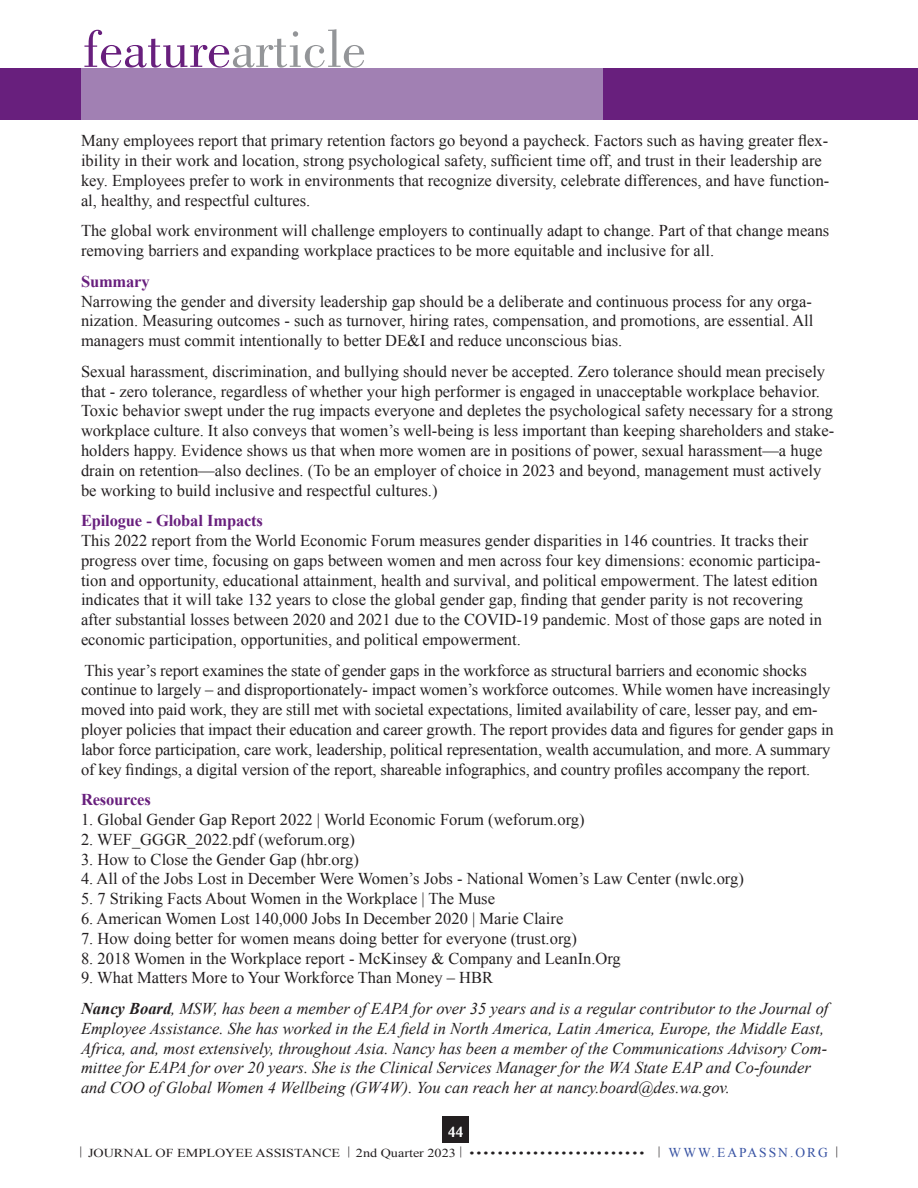
<style>
.page{position:relative;width:918px;height:1188px;background:#fff}
.page>*{position:absolute;margin:0;border:0;box-sizing:border-box;transform-origin:0 0}
.t1{font:54px "Bodoni";color:#681f7d}
.t2{font:16.5px/19.8px "Times New Roman";color:#231f20}
.t3{font:italic 16.5px/19.8px "Times New Roman";color:#231f20}
.t4{font:700 16.5px "Times New Roman";letter-spacing:-.01em;color:#681f7d}
.t5{font:700 15px "Aldine 721 BT";color:#fff}
.t6{font:12.15px "Times New Roman";color:#231f20;scale:1.17 1}
.s1{color:#939598}
.s2{font-style:normal}
.s3{font-weight:700}
.s4{font-size:13.5px;color:#3853a3}
</style>
<div class="page">
<div style="left:442px;top:1116px;width:27px;height:27px;background:#231f20"></div>
<div style="left:0;top:68px;width:918px;height:51px;background:#681f7d"></div>
<div style="left:81px;top:68px;width:522px;height:51px;background:#a180b3"></div>
<h1 class="t1" style="left:84px;top:19px;width:283px">feature<span class="s1">article</span></h1>
<p class="t2" style="left:81px;top:131px;width:750px">Many employees report that primary retention factors go beyond a paycheck. Factors such as having greater flex&shy;ibility in their work and location, strong psychological safety, sufficient time off, and trust in their leadership are key. Employees prefer to work in environments that recognize diversity, celebrate differences, and have function&shy;al, healthy, and respectful cultures.</p>
<p class="t2" style="left:81px;top:221px;width:750px">The global work environment will challenge employers to continually adapt to change. Part of that change means removing barriers and expanding workplace practices to be more equitable and inclusive for all.</p>
<p class="t4" style="left:81px;top:270px;width:70px">Summary</p>
<p class="t2" style="left:81px;top:291px;width:734px;text-align:justify">Narrowing the gender and diversity leadership gap should be a deliberate and continuous process for any orga&shy;nization. Measuring outcomes - such as turnover, hiring rates, compensation, and promotions, are essential. All managers must commit intentionally to better DE&amp;I and reduce unconscious bias.</p>
<p class="t2" style="left:81px;top:361px;width:755px">Sexual harassment, discrimination, and bullying should never be accepted. Zero tolerance should mean precisely that - zero tolerance, regardless of whether your high performer is engaged in unacceptable workplace behavior.<br>Toxic behavior swept under the rug impacts everyone and depletes the psychological safety necessary for a strong workplace culture. It also conveys that women’s well-being is less important than keeping shareholders and stake&shy;holders happy. Evidence shows us that when more women are in positions of power, sexual harassment—a huge drain on retention—also declines. (To be an employer of choice in 2023 and beyond, management must actively be working to build inclusive and respectful cultures.)</p>
<p class="t4" style="left:81px;top:509px;width:184px">Epilogue - Global Impacts</p>
<p class="t2" style="left:81px;top:530px;width:743px">This 2022 report from the World Economic Forum measures gender disparities in 146 countries. It tracks their progress over time, focusing on gaps between women and men across four key dimensions: economic participa&shy;tion and opportunity, educational attainment, health and survival, and political empowerment. The latest edition indicates that it will take 132 years to close the global gender gap, finding that gender parity is not recovering after substantial losses between 2020 and 2021 due to the COVID-19 pandemic. Most of those gaps are noted in economic participation, opportunities, and political empowerment.</p>
<p class="t2" style="left:81px;top:660px;width:754px">This year’s report examines the state of gender gaps in the workforce as structural barriers and economic shocks continue to largely – and disproportionately- impact women’s workforce outcomes. While women have increasingly moved into paid work, they are still met with societal expectations, limited availability of care, lesser pay, and em&shy;ployer policies that impact their education and career growth. The report provides data and figures for gender gaps in labor force participation, care work, leadership, political representation, wealth accumulation, and more. A summary of key findings, a digital version of the report, shareable infographics, and country profiles accompany the report.</p>
<p class="t4" style="left:81px;top:788px;width:71px">Resources</p>
<p class="t2" style="left:81px;top:809px;width:505px">1. Global Gender Gap Report 2022 | World Economic Forum (weforum.org)</p>
<p class="t2" style="left:81px;top:829px;width:275px">2. WEF_GGGR_2022.pdf (weforum.org)</p>
<p class="t2" style="left:81px;top:849px;width:279px">3. How to Close the Gender Gap (hbr.org)</p>
<p class="t2" style="left:81px;top:869px;width:664px">4. All of the Jobs Lost in December Were Women’s Jobs - National Women’s Law Center (nwlc.org)</p>
<p class="t2" style="left:81px;top:889px;width:416px">5. 7 Striking Facts About Women in the Workplace | The Muse</p>
<p class="t2" style="left:81px;top:908px;width:484px">6. American Women Lost 140,000 Jobs In December 2020 | Marie Claire</p>
<p class="t2" style="left:81px;top:928px;width:497px">7. How doing better for women means doing better for everyone (trust.org)</p>
<p class="t2" style="left:81px;top:948px;width:541px">8. 2018 Women in the Workplace report - McKinsey &amp; Company and LeanIn.Org</p>
<p class="t3" style="left:81px;top:962px;width:749px;line-height:30.6px"><span class="s2">9. What Matters More to Your Workforce Than Money – HBR<br></span><span class="s3">Nancy Board</span>, MSW, has been a member of EAPA for over 35 years and is a regular contributor to the Journal of</p>
<p class="t3" style="left:81px;top:1018px;width:748px">Employee Assistance. She has worked in the EA field in North America, Latin America, Europe, the Middle East, Africa, and, most extensively, throughout Asia. Nancy has been a member of the Communications Advisory Com&shy;mittee for EAPA for over 20 years. She is the Clinical Services Manager for the WA State EAP and Co-founder and COO of Global Women 4 Wellbeing (GW4W). You can reach her at nancy.board@des.wa.gov.</p>
<p class="t5" style="left:448px;top:1123px;width:16px">44</p>
<p class="t6" style="left:80px;top:1145px;width:650px">| JOURNAL OF EMPLOYEE ASSISTANCE | 2nd Quarter 2023 | ••••••••••••••••••••••••• | <span class="s4">WWW.EAPASSN.ORG</span> |</p>
</div>
